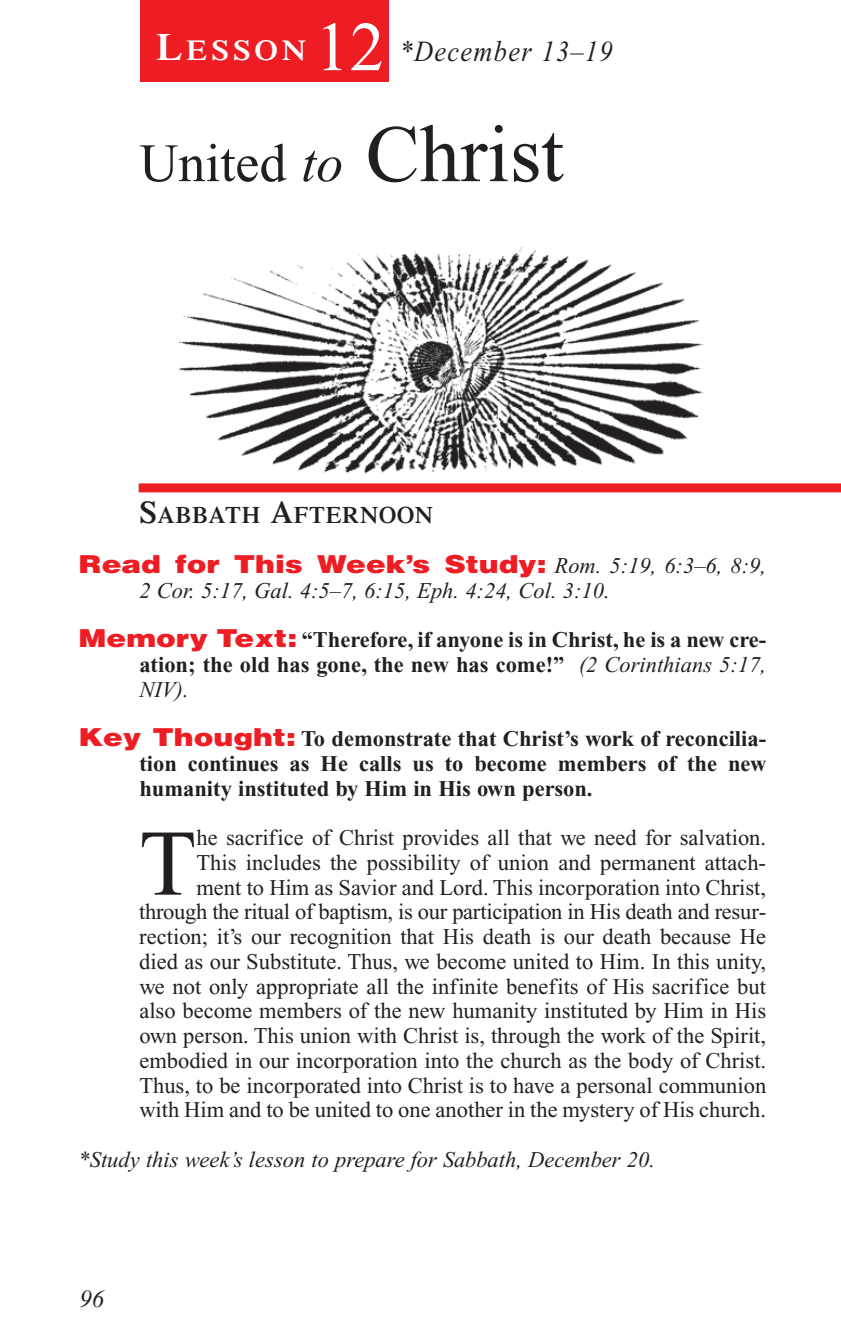
<style>
.page{position:relative;width:841px;height:1337px;background:#fff}
.page>*{position:absolute;margin:0;border:0;box-sizing:border-box;transform-origin:0 0}
.t1{font:93.83px "Times New Roman";color:#231f20}
.t2{font:69.75px "Times New Roman";color:#fff}
.t3{font:54px "Times New Roman";color:#231f20}
.t4{font:italic 29.25px "Times New Roman";letter-spacing:.05em;color:#231f20;scale:.9 1}
.t5{font:600 28.8px "Times";letter-spacing:.135em;color:#fff;scale:1.1 1}
.t6{font:900 24.75px "Helvetica";color:#ee1d23;scale:1.2 1}
.t7{font:italic 24.75px "Times New Roman";color:#231f20}
.t8{font:600 23.62px "Times";letter-spacing:.035em;color:#231f20}
.t9{font:22.5px/24.8px "Times New Roman";color:#231f20;text-align:right}
.t10{font:700 22.5px/24.8px "Times New Roman";color:#231f20;text-align:justify}
.t11{font:italic 22.5px "Times New Roman";color:#231f20}
.s1{font-size:38.25px}
.s2{font-style:italic}
.s3{font-size:81px}
.s4{font-size:31.5px}
.s5{font-family:"Times New Roman";font-weight:400;font-style:italic;font-size:22.5px;color:#231f20}
.s6{font-family:"Helvetica";font-weight:900;font-size:24.75px;color:#ee1d23}
.s7{font-weight:400;font-style:italic}
</style>
<div class="page">
<div style="left:140px;top:0;width:249px;height:81px;background:#ee1d23"></div>
<img style="left:138px;top:246px;width:566px;height:238px">
<div style="left:139px;top:483px;width:701px;height:9px;background:#ee1d23"></div>
<p class="t5" style="left:156px;top:40px;width:138px"><span class="s1">L</span>ESSON</p>
<h2 class="t2" style="left:315px;top:22px;width:71px">12</h2>
<h3 class="t4" style="left:399px;top:40px;width:238px">*December 13–19</h3>
<h3 class="t3" style="left:139px;top:144px;width:426px">United <span class="s2">to</span> <span class="s3">Christ</span></h3>
<p class="t8" style="left:139px;top:506px;width:295px"><span class="s4">S</span>ABBATH <span class="s4">A</span>FTERNOON</p>
<p class="t6" style="left:78px;top:550px;width:574px">Read for This Week’s Study: <span class="s5">Rom. 5:19, 6:3–6, 8:9,</span></p>
<p class="t11" style="left:139px;top:582px;width:472px">2 Cor. 5:17, Gal. 4:5–7, 6:15, Eph. 4:24, Col. 3:10.</p>
<p class="t10" style="left:139px;top:629px;width:628px;text-indent:-61px"><span class="s6">Memory Text:</span> “Therefore, if anyone is in Christ, he is a new cre&shy;ation; the old has gone, the new has come!” <span class="s7">(2 Corinthians 5:17, NIV).</span></p>
<p class="t10" style="left:139px;top:728px;width:628px;text-indent:-61px"><span class="s6">Key Thought:</span> To demonstrate that Christ’s work of reconcilia&shy;tion continues as He calls us to become members of the new humanity instituted by Him in His own person.</p>
<h1 class="t1" style="left:139px;top:829px;width:59px">T</h1>
<p class="t9" style="left:139px;top:827px;width:628px">he sacrifice of Christ provides all that we need for salvation.<br>This includes the possibility of union and permanent attach-<br>ment to Him as Savior and Lord. This incorporation into Christ, through the ritual of baptism, is our participation in His death and resur&shy;rection; it’s our recognition that His death is our death because He died as our Substitute. Thus, we become united to Him. In this unity, we not only appropriate all the infinite benefits of His sacrifice but also become members of the new humanity instituted by Him in His own person. This union with Christ is, through the work of the Spirit, embodied in our incorporation into the church as the body of Christ.<br>Thus, to be incorporated into Christ is to have a personal communion with Him and to be united to one another in the mystery of His church.</p>
<p class="t11" style="left:78px;top:1151px;width:578px">*Study this week’s lesson to prepare for Sabbath, December 20.</p>
<p class="t7" style="left:80px;top:1289px;width:26px">96</p>
</div>
